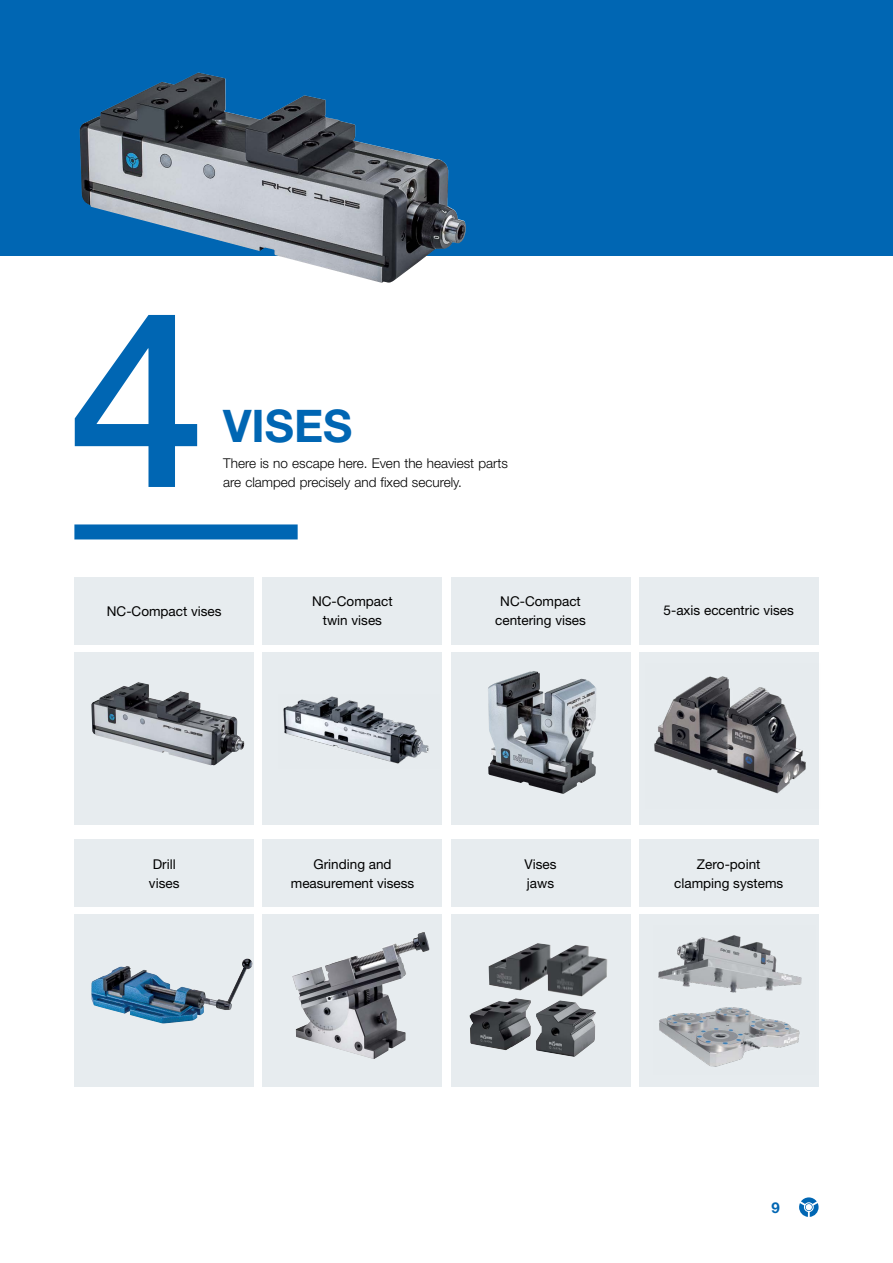
<style>
.page{position:relative;width:893px;height:1263px;background:#fff}
.page>*{position:absolute;margin:0;border:0;box-sizing:border-box;transform-origin:0 0}
.t1{font:500 245.7px "Helvetica Neue LT Pro";color:#0066b3}
.t2{font:700 45px "Helvetica Neue LT Pro";color:#0066b3}
.t3{font:700 15px "Helvetica Neue LT Pro";color:#0066b3}
.t4{font:13.5px/18.9px "Helvetica Neue LT Pro";color:#000;text-align:center}
.t5{font:300 13.5px/18.9px "Helvetica Neue LT Pro";color:#000}
</style>
<div class="page">
<svg style="left:799px;top:1197px;width:20px;height:20px"></svg>
<div style="left:74px;top:652px;width:180px;height:172px;background:#e7ecef"></div>
<div style="left:263px;top:652px;width:179px;height:172px;background:#e7ecef"></div>
<div style="left:451px;top:652px;width:179px;height:172px;background:#e7ecef"></div>
<div style="left:639px;top:652px;width:180px;height:172px;background:#e7ecef"></div>
<div style="left:74px;top:914px;width:180px;height:173px;background:#e7ecef"></div>
<div style="left:263px;top:914px;width:179px;height:173px;background:#e7ecef"></div>
<div style="left:451px;top:914px;width:179px;height:173px;background:#e7ecef"></div>
<div style="left:639px;top:914px;width:180px;height:173px;background:#e7ecef"></div>
<div style="left:74px;top:577px;width:180px;height:67px;background:#e7ecef"></div>
<div style="left:263px;top:577px;width:179px;height:67px;background:#e7ecef"></div>
<div style="left:451px;top:577px;width:179px;height:67px;background:#e7ecef"></div>
<div style="left:639px;top:577px;width:180px;height:67px;background:#e7ecef"></div>
<div style="left:74px;top:839px;width:180px;height:68px;background:#e7ecef"></div>
<div style="left:263px;top:839px;width:179px;height:68px;background:#e7ecef"></div>
<div style="left:451px;top:839px;width:179px;height:68px;background:#e7ecef"></div>
<div style="left:639px;top:839px;width:180px;height:68px;background:#e7ecef"></div>
<div style="left:0;top:0;width:893px;height:255px;background:#0066b3"></div>
<img style="left:91px;top:682px;width:154px;height:84px">
<img style="left:283px;top:696px;width:146px;height:68px">
<img style="left:91px;top:958px;width:162px;height:65px">
<img style="left:292px;top:932px;width:137px;height:127px">
<img style="left:658px;top:935px;width:144px;height:132px">
<img style="left:470px;top:998px;width:126px;height:59px">
<img style="left:489px;top:943px;width:119px;height:54px">
<img style="left:488px;top:671px;width:108px;height:123px">
<img style="left:654px;top:676px;width:152px;height:118px">
<div style="left:74px;top:524px;width:224px;height:15px;background:#0066b3"></div>
<img style="left:80px;top:73px;width:387px;height:210px">
<h1 class="t1" style="left:69px;top:253px;width:138px">4</h1>
<h2 class="t2" style="left:223px;top:398px;width:131px">VISES</h2>
<p class="t5" style="left:223px;top:453px;width:286px">There is no escape here. Even the heaviest parts are clamped precisely and fixed securely.</p>
<p class="t4" style="left:107px;top:601px;width:116px">NC-Compact vises</p>
<p class="t4" style="left:312px;top:591px;width:82px">NC-Compact twin vises</p>
<p class="t4" style="left:495px;top:591px;width:92px">NC-Compact centering vises</p>
<p class="t4" style="left:664px;top:601px;width:132px">5-axis eccentric vises</p>
<p class="t4" style="left:149px;top:854px;width:32px;text-align:left">Drill vises</p>
<p class="t4" style="left:291px;top:854px;width:125px">Grinding and measurement visess</p>
<p class="t4" style="left:525px;top:854px;width:33px;text-align:left">Vises jaws</p>
<p class="t4" style="left:674px;top:854px;width:111px">Zero-point clamping systems</p>
<p class="t3" style="left:771px;top:1198px;width:10px">9</p>
</div>
